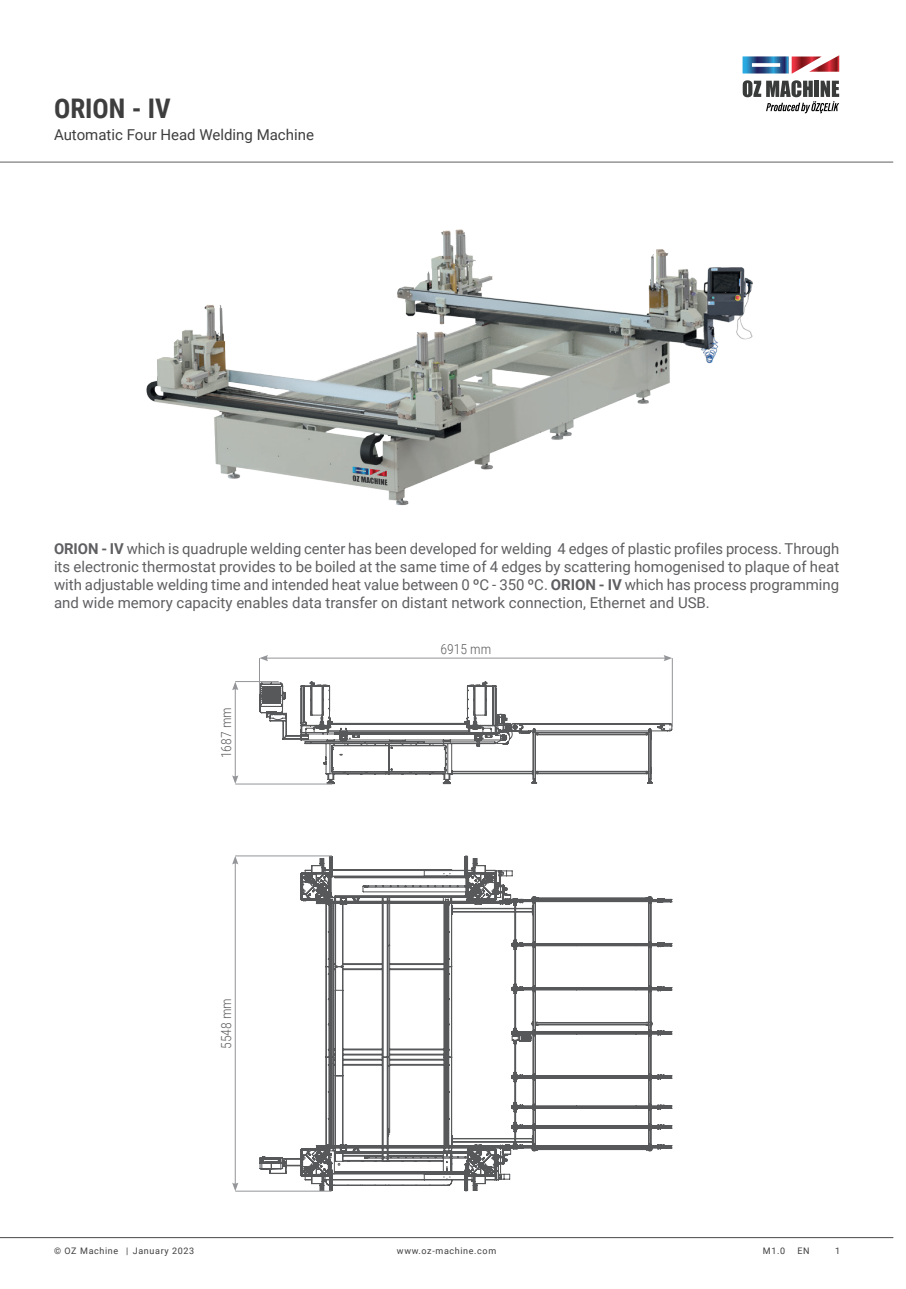
<style>
.page{position:relative;width:906px;height:1289px;background:#fff}
.page>*{position:absolute;margin:0;border:0;box-sizing:border-box;transform-origin:0 0}
.t1{font:700 27px "Roboto Condensed";color:#3e3e3f}
.Paragraph_Style_2{font:15px/18px "Roboto";color:#5f5f62;text-align:justify}
.t2{font:15px "Roboto";color:#3e3e3f}
.t3{font:300 13.8px "Roboto Condensed";color:#5f5f62}
.t4{font:9px "Roboto";letter-spacing:.07em;color:#3e3e3f}
.s1{font-weight:700}
.s2{font-weight:900}
</style>
<div class="page">
<hr style="left:0;top:162px;width:893px;height:1px;background:#5f5f62">
<hr style="left:0;top:1237px;width:893px;height:1px;background:#5f5f62">
<svg style="left:742px;top:80px;width:97px;height:33px"></svg>
<svg style="left:742px;top:55px;width:97px;height:19px"></svg>
<img style="left:146px;top:229px;width:607px;height:276px">
<svg style="left:259px;top:680px;width:414px;height:511px"></svg>
<hr style="left:259px;top:658px;width:1px;height:35px;background:#939598">
<hr style="left:672px;top:658px;width:1px;height:69px;background:#939598">
<hr style="left:266px;top:658px;width:400px;height:1px;background:#939598">
<svg style="left:260px;top:655px;width:8px;height:6px"></svg>
<svg style="left:663px;top:655px;width:9px;height:6px"></svg>
<hr style="left:235px;top:783px;width:97px;height:1px;background:#939598">
<hr style="left:235px;top:681px;width:44px;height:1px;background:#939598">
<hr style="left:235px;top:688px;width:1px;height:89px;background:#939598">
<svg style="left:232px;top:775px;width:6px;height:9px"></svg>
<svg style="left:232px;top:681px;width:6px;height:9px"></svg>
<hr style="left:235px;top:855px;width:97px;height:1px;background:#939598">
<hr style="left:235px;top:1190px;width:96px;height:1px;background:#939598">
<hr style="left:235px;top:862px;width:1px;height:322px;background:#939598">
<svg style="left:232px;top:855px;width:6px;height:9px"></svg>
<svg style="left:232px;top:1182px;width:6px;height:9px"></svg>
<p class="t1" style="left:54px;top:89px;width:118px">ORION - IV</p>
<p class="t2" style="left:54px;top:124px;width:261px">Automatic Four Head Welding Machine</p>
<p class="Paragraph_Style_2" style="left:54px;top:539px;width:787px"><span class="s1">ORION - IV</span> which is quadruple welding center has been developed for welding 4 edges of plastic profiles process. Through its electronic thermostat provides to be boiled at the same time of 4 edges by scattering homogenised to plaque of heat with adjustable welding time and intended heat value between 0 <span class="s2">º</span>C - 350 <span class="s2">º</span>C. <span class="s1">ORION - IV</span> which has process programming and wide memory capacity enables data transfer on distant network connection, Ethernet and USB.</p>
<p class="t3" style="left:440px;top:639px;width:52px">6915 mm</p>
<p class="t3" style="left:217px;top:758px;width:52px;rotate:-90deg">1687 mm</p>
<p class="t3" style="left:217px;top:1049px;width:52px;rotate:-90deg">5548 mm</p>
<p class="t4" style="left:54px;top:1244px;width:142px">© OZ Machine | January 2023</p>
<p class="t4" style="left:397px;top:1244px;width:101px">www.oz-machine.com</p>
<p class="t4" style="left:763px;top:1244px;width:24px">M1.0</p>
<p class="t4" style="left:797px;top:1244px;width:14px">EN</p>
<p class="t4" style="left:835px;top:1244px;width:7px">1</p>
</div>
